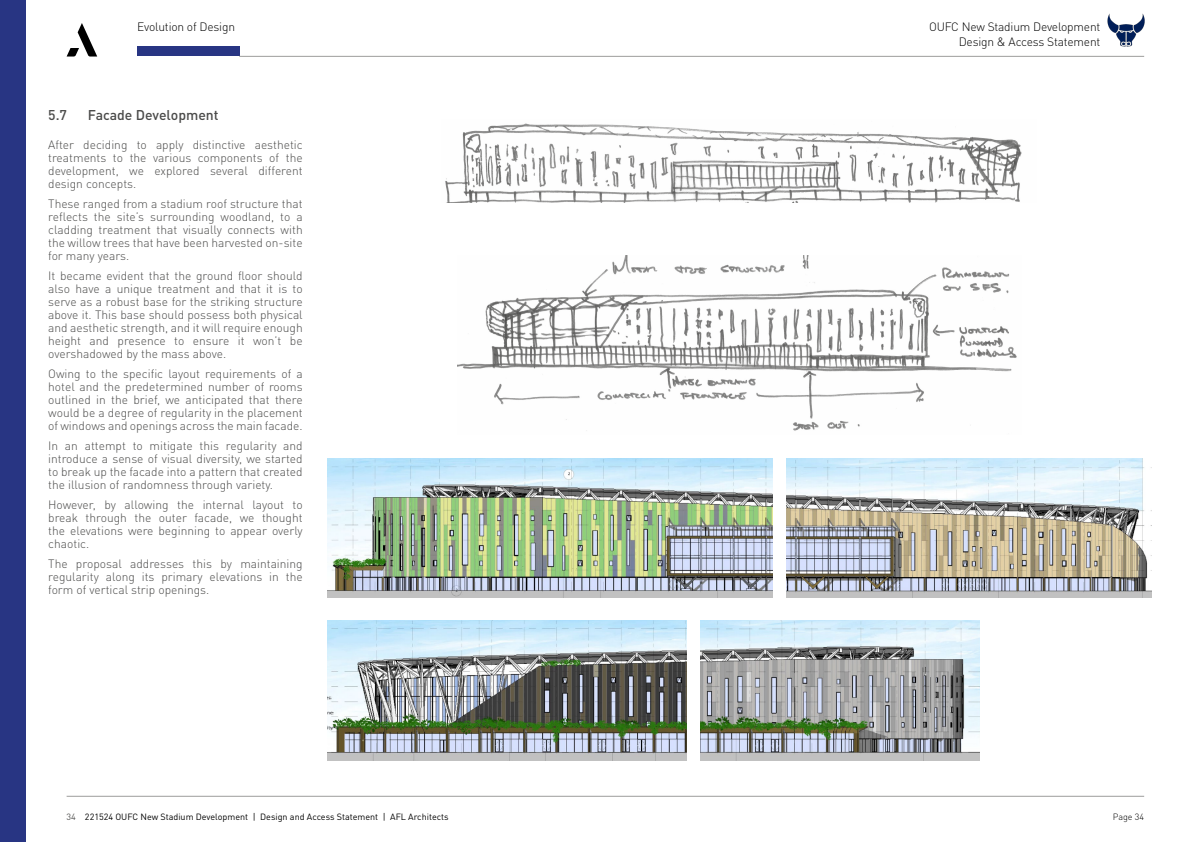
<style>
.page{position:relative;width:1191px;height:842px;background:#fff}
.page>*{position:absolute;margin:0;border:0;box-sizing:border-box;transform-origin:0 0}
.t1{font:500 14px "DINOT";color:#4a4a49}
.t2{font:300 12px/13px "DINOT";color:#4a4a49;text-align:justify}
.t3{font:300 12px/14.4px "DIN Pro";letter-spacing:-.015em;color:#000;text-align:right}
.t4{font:9px "DINOT";color:#000}
.t5{font:300 9px "DINOT";color:#000}
.s1{color:#575756}
</style>
<div class="page">
<div style="left:0;top:0;width:26px;height:842px;background:#283583"></div>
<hr style="left:67px;top:796px;width:1077px;height:1px;background:#9d9d9c">
<div style="left:137px;top:46px;width:102px;height:10px;background:#283583"></div>
<svg style="left:67px;top:23px;width:30px;height:34px"></svg>
<hr style="left:239px;top:56px;width:905px;height:1px;background:#9d9d9c">
<img style="left:1107px;top:14px;width:37px;height:33px">
<img style="left:786px;top:458px;width:365px;height:139px">
<img style="left:327px;top:458px;width:445px;height:139px">
<img style="left:700px;top:621px;width:279px;height:139px">
<img style="left:327px;top:621px;width:359px;height:139px">
<img style="left:445px;top:123px;width:577px;height:80px">
<img style="left:457px;top:255px;width:560px;height:176px">
<p class="t3" style="left:137px;top:18px;width:99px">Evolution of Design</p>
<p class="t3" style="left:929px;top:19px;width:173px">OUFC New Stadium Development<br>Design &amp; Access Statement</p>
<p class="t1" style="left:48px;top:106px;width:20px">5.7</p>
<p class="t1" style="left:88px;top:106px;width:132px">Facade Development</p>
<p class="t2" style="left:48px;top:138px;width:256px">After deciding to apply distinctive aesthetic treatments to the various components of the development, we explored several different design concepts.</p>
<p class="t2" style="left:48px;top:197px;width:256px">These ranged from a stadium roof structure that reflects the site’s surrounding woodland, to a cladding treatment that visually connects with the willow trees that have been harvested on-site for many years.</p>
<p class="t2" style="left:48px;top:269px;width:256px">It became evident that the ground floor should also have a unique treatment and that it is to serve as a robust base for the striking structure above it. This base should possess both physical and aesthetic strength, and it will require enough height and presence to ensure it won’t be overshadowed by the mass above.</p>
<p class="t2" style="left:48px;top:367px;width:256px">Owing to the specific layout requirements of a hotel and the predetermined number of rooms outlined in the brief, we anticipated that there would be a degree of regularity in the placement of windows and openings across the main facade.</p>
<p class="t2" style="left:48px;top:439px;width:256px">In an attempt to mitigate this regularity and introduce a sense of visual diversity, we started to break up the facade into a pattern that created the illusion of randomness through variety.</p>
<p class="t2" style="left:48px;top:498px;width:256px">However, by allowing the internal layout to break through the outer facade, we thought the elevations were beginning to appear overly chaotic.</p>
<p class="t2" style="left:48px;top:557px;width:256px">The proposal addresses this by maintaining regularity along its primary elevations in the form of vertical strip openings.</p>
<p class="t4" style="left:67px;top:811px;width:383px"><span class="s1">34</span> 221524 OUFC New Stadium Development | Design and Access Statement | AFL Architects</p>
<p class="t5" style="left:1112px;top:811px;width:33px">Page 34</p>
</div>
